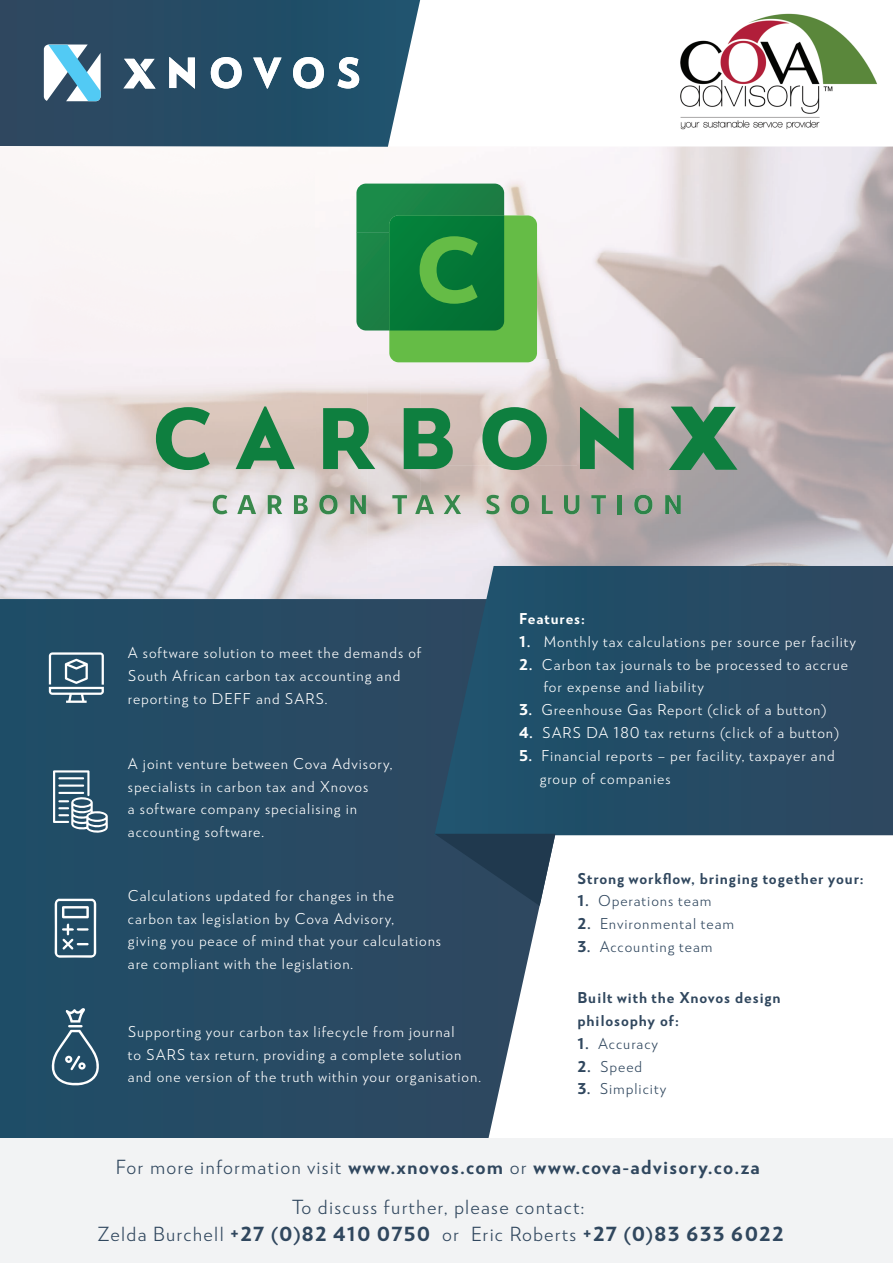
<style>
.page{position:relative;width:893px;height:1263px;background:#fff}
.page>*{position:absolute;margin:0;border:0;box-sizing:border-box;transform-origin:0 0}
.t1{font:19.5px/40.3px "RNS Miles";letter-spacing:.06em;color:#30475e;text-align:center}
.t2{font:800 19.5px "RNS Miles";letter-spacing:.06em;color:#30475e}
.t3{font:15px/22.8px "RNS Miles";letter-spacing:.06em;color:#fff}
.t4{font:15px "RNS Miles";letter-spacing:.06em;color:#30475e}
.t5{font:800 15px/22.8px "RNS Miles";letter-spacing:.06em;color:#30475e}
.t6{font:800 15px "RNS Miles";letter-spacing:.06em;color:#fff}
.s1{font-weight:800}
.s2{font-weight:400}
</style>
<div class="page">
<svg style="left:0;top:0;width:420px;height:147px;background:#30546d"></svg>
<img style="left:363px;top:147px;width:320px;height:53px">
<img style="left:840px;top:147px;width:53px;height:371px">
<img style="left:504px;top:200px;width:179px;height:53px">
<img style="left:535px;top:253px;width:306px;height:106px">
<img style="left:368px;top:330px;width:52px;height:269px">
<img style="left:420px;top:359px;width:315px;height:240px">
<svg style="left:0;top:599px;width:607px;height:539px;background:#3b5b72"></svg>
<svg style="left:434px;top:566px;width:459px;height:269px;background:#284e67"></svg>
<svg style="left:434px;top:834px;width:121px;height:72px;background:#334b60"></svg>
<svg style="left:156px;top:407px;width:54px;height:63px;background:#75a27e"></svg>
<svg style="left:236px;top:406px;width:59px;height:63px;background:#80a685"></svg>
<svg style="left:323px;top:408px;width:52px;height:61px;background:#519669"></svg>
<svg style="left:404px;top:408px;width:49px;height:61px;background:#3c8d5b"></svg>
<svg style="left:482px;top:407px;width:65px;height:63px;background:#679d76"></svg>
<svg style="left:580px;top:407px;width:54px;height:63px;background:#4f8f65"></svg>
<svg style="left:669px;top:407px;width:68px;height:63px;background:#57916e"></svg>
<img style="left:213px;top:495px;width:14px;height:19px">
<img style="left:237px;top:495px;width:19px;height:19px">
<img style="left:268px;top:495px;width:14px;height:19px">
<img style="left:294px;top:495px;width:14px;height:19px">
<img style="left:319px;top:495px;width:19px;height:19px">
<img style="left:350px;top:495px;width:16px;height:19px">
<img style="left:392px;top:495px;width:15px;height:19px">
<img style="left:415px;top:495px;width:19px;height:19px">
<img style="left:444px;top:495px;width:17px;height:19px">
<img style="left:486px;top:495px;width:14px;height:19px">
<img style="left:511px;top:495px;width:18px;height:19px">
<img style="left:542px;top:495px;width:11px;height:19px">
<img style="left:564px;top:495px;width:15px;height:19px">
<img style="left:591px;top:495px;width:15px;height:19px">
<img style="left:617px;top:495px;width:4px;height:19px">
<img style="left:634px;top:495px;width:18px;height:19px">
<img style="left:665px;top:495px;width:16px;height:19px">
<div style="left:389px;top:215px;width:148px;height:147px;background:#65bc46;border-radius:9px"></div>
<img style="left:356px;top:184px;width:148px;height:48px">
<div style="left:356px;top:232px;width:33px;height:98px;background:#1b8346"></div>
<svg style="left:389px;top:215px;width:115px;height:115px;background:#128139"></svg>
<svg style="left:49px;top:652px;width:55px;height:51px"></svg>
<svg style="left:52px;top:1008px;width:47px;height:77px;background:#476b80"></svg>
<svg style="left:55px;top:899px;width:41px;height:59px"></svg>
<svg style="left:53px;top:770px;width:55px;height:63px"></svg>
<div style="left:0;top:1138px;width:893px;height:125px;background:#f2f3f4"></div>
<svg style="left:44px;top:44px;width:57px;height:57px"></svg>
<svg style="left:123px;top:59px;width:33px;height:30px"></svg>
<svg style="left:169px;top:57px;width:26px;height:32px"></svg>
<svg style="left:211px;top:57px;width:31px;height:32px"></svg>
<svg style="left:253px;top:58px;width:29px;height:31px"></svg>
<svg style="left:293px;top:57px;width:31px;height:32px"></svg>
<svg style="left:337px;top:57px;width:22px;height:32px"></svg>
<img style="left:680px;top:13px;width:197px;height:117px">
<p class="t3" style="left:128px;top:641px;width:295px">A software solution to meet the demands of<br>South African carbon tax accounting and reporting to DEFF and SARS.</p>
<p class="t3" style="left:128px;top:752px;width:266px">A joint venture between Cova Advisory, specialists in carbon tax and Xnovos<br>a software company specialising in accounting software.</p>
<p class="t3" style="left:128px;top:884px;width:315px">Calculations updated for changes in the carbon tax legislation by Cova Advisory,<br>giving you peace of mind that your calculations are compliant with the legislation.</p>
<p class="t3" style="left:128px;top:1020px;width:354px">Supporting your carbon tax lifecycle from journal<br>to SARS tax return, providing a complete solution and one version of the truth within your organisation.</p>
<p class="t6" style="left:519px;top:608px;width:67px">Features:</p>
<p class="t3" style="left:519px;top:630px;width:339px"><span class="s1">1.</span> Monthly tax calculations per source per facility</p>
<p class="t3" style="left:544px;top:652px;width:306px;text-indent:-25px"><span class="s1">2.</span> Carbon tax journals to be processed to accrue for expense and liability</p>
<p class="t3" style="left:519px;top:698px;width:309px"><span class="s1">3.</span> Greenhouse Gas Report (click of a button)</p>
<p class="t3" style="left:519px;top:721px;width:322px"><span class="s1">4.</span> SARS DA 180 tax returns (click of a button)</p>
<p class="t3" style="left:540px;top:744px;width:297px;text-indent:-21px"><span class="s1">5.</span> Financial reports – per facility, taxpayer and group of companies</p>
<p class="t5" style="left:577px;top:867px;width:288px">Strong workflow, bringing together your:</p>
<p class="t4" style="left:577px;top:891px;width:136px"><span class="s1">1.</span> Operations team</p>
<p class="t4" style="left:577px;top:914px;width:158px"><span class="s1">2.</span> Environmental team</p>
<p class="t4" style="left:577px;top:937px;width:137px"><span class="s1">3.</span> Accounting team</p>
<p class="t5" style="left:577px;top:986px;width:205px">Built with the Xnovos design philosophy of:</p>
<p class="t4" style="left:577px;top:1034px;width:82px"><span class="s1">1.</span> Accuracy</p>
<p class="t4" style="left:577px;top:1056px;width:66px"><span class="s1">2.</span> Speed</p>
<p class="t4" style="left:577px;top:1079px;width:90px"><span class="s1">3.</span> Simplicity</p>
<h1 class="t1" style="left:116px;top:1146px;width:646px">For more information visit <span class="s1">www.xnovos.com</span> or <span class="s1">www.cova-advisory.co.za<br></span>To discuss further, please contact:</h1>
<h1 class="t2" style="left:97px;top:1221px;width:688px"><span class="s2">Zelda Burchell</span> +27 (0)82 410 0750 <span class="s2">or Eric Roberts</span> +27 (0)83 633 6022</h1>
</div>
